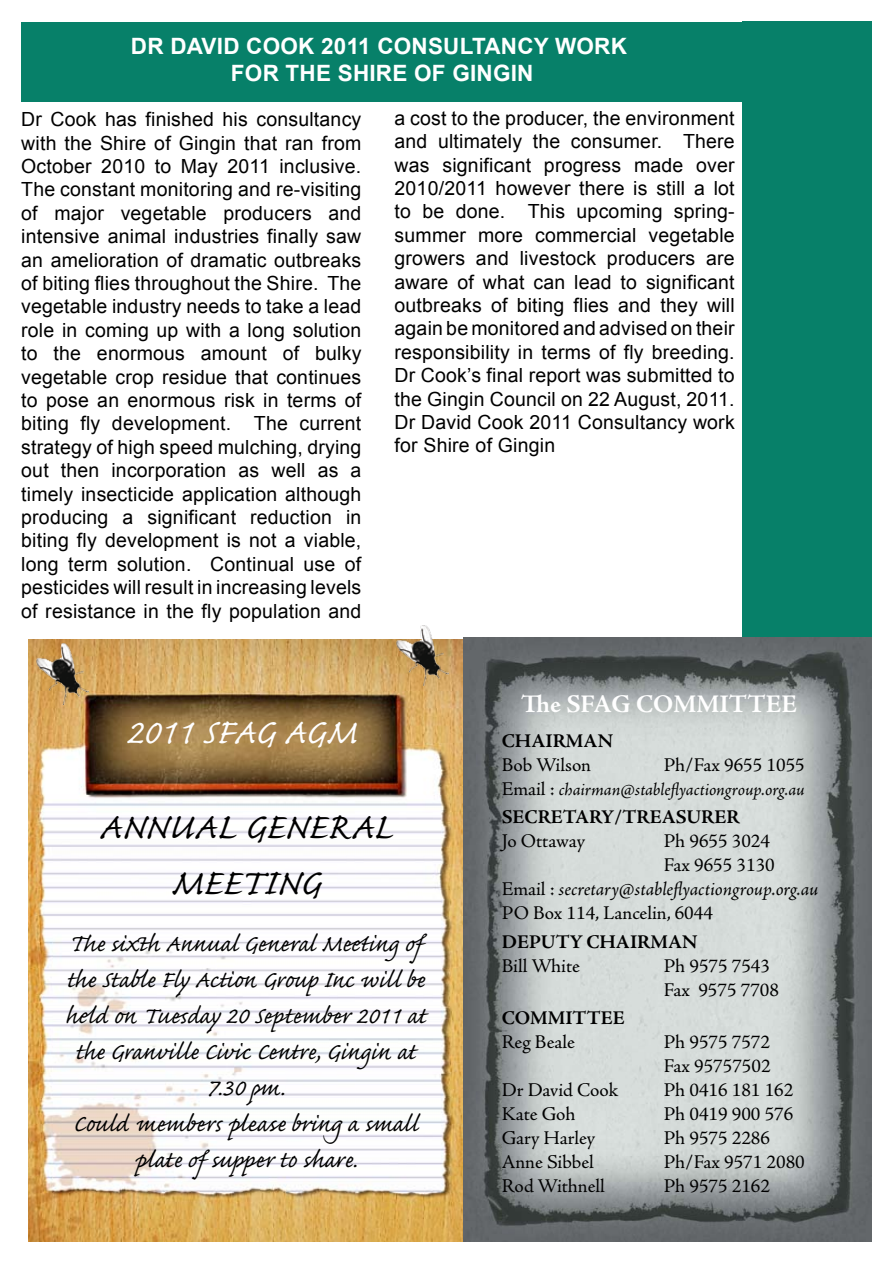
<style>
.page{position:relative;width:893px;height:1263px;background:#fff}
.page>*{position:absolute;margin:0;border:0;box-sizing:border-box;transform-origin:0 0}
.t1{font:46.5px/55.8px "Caflisch Script Pro";color:#000;text-align:center}
.t2{font:45px "Caflisch Script Pro";color:#fff}
.t3{font:30px/36px "Caflisch Script Pro";color:#000;text-align:center}
.t4{font:700 25.5px "Adobe Jenson Pro";color:#fff}
.t5{font:700 22.5px/27px "Arial";letter-spacing:.01em;color:#fff;text-align:center}
.t6{font:19.5px/23.4px "Arial";letter-spacing:.01em;color:#000;text-align:justify}
.t7{font:19.5px/24px "Adobe Jenson Pro";color:#000}
.t8{font:700 19.5px "Adobe Jenson Pro";color:#000}
.t9{font:italic 19.5px "Adobe Jenson Pro";letter-spacing:-.005em;color:#000}
.t10{font:italic 18px "Adobe Jenson Pro";letter-spacing:-.005em;color:#000}
.s1{font-style:normal;font-size:19.5px}
.s2{font-style:normal}
</style>
<div class="page">
<div style="left:21px;top:22px;width:732px;height:80px;background:#078069"></div>
<div style="left:742px;top:21px;width:130px;height:1221px;background:#078069"></div>
<img style="left:29px;top:640px;width:434px;height:602px">
<img style="left:463px;top:637px;width:409px;height:605px">
<img style="left:36px;top:643px;width:53px;height:61px">
<img style="left:395px;top:625px;width:53px;height:61px">
<p class="t5" style="left:131px;top:33px;width:498px">DR DAVID COOK 2011 CONSULTANCY WORK<br>FOR THE SHIRE OF GINGIN</p>
<p class="t6" style="left:21px;top:108px;width:342px">Dr Cook has finished his consultancy with the Shire of Gingin that ran from October 2010 to May 2011 inclusive.<br>The constant monitoring and re-visiting of major vegetable producers and intensive animal industries finally saw an amelioration of dramatic outbreaks of biting flies throughout the Shire. The vegetable industry needs to take a lead role in coming up with a long solution to the enormous amount of bulky vegetable crop residue that continues to pose an enormous risk in terms of biting fly development. The current strategy of high speed mulching, drying out then incorporation as well as a timely insecticide application although producing a significant reduction in biting fly development is not a viable, long term solution. Continual use of pesticides will result in increasing levels of resistance in the fly population and</p>
<p class="t6" style="left:395px;top:106px;width:342px">a cost to the producer, the environment and ultimately the consumer. There was significant progress made over 2010/2011 however there is still a lot to be done. This upcoming spring&shy;summer more commercial vegetable growers and livestock producers are aware of what can lead to significant outbreaks of biting flies and they will again be monitored and advised on their responsibility in terms of fly breeding.<br>Dr Cook’s final report was submitted to the Gingin Council on 22 August, 2011.<br>Dr David Cook 2011 Consultancy work for Shire of Gingin</p>
<h2 class="t2" style="left:126px;top:709px;width:232px">2011 SFAG AGM</h2>
<h1 class="t1" style="left:99px;top:803px;width:295px">ANNUAL GENERAL<br>MEETING</h1>
<h3 class="t3" style="left:65px;top:929px;width:363px">The sixth Annual General Meeting of the Stable Fly Action Group Inc will be held on Tuesday 20 September 2011 at the Granville Civic Centre, Gingin at<br>7.30 pm.<br>Could members please bring a small plate of supper to share.</h3>
<h3 class="t4" style="left:521px;top:689px;width:277px">The SFAG COMMITTEE</h3>
<p class="t8" style="left:502px;top:730px;width:113px">CHAIRMAN</p>
<p class="t7" style="left:502px;top:753px;width:91px">Bob Wilson</p>
<p class="t7" style="left:664px;top:753px;width:142px">Ph/Fax 9655 1055</p>
<p class="t10" style="left:502px;top:779px;width:304px"><span class="s1">Email :</span> chairman@stableflyactiongroup.org.au</p>
<p class="t8" style="left:502px;top:806px;width:239px">SECRETARY/TREASURER</p>
<p class="t7" style="left:502px;top:830px;width:85px">Jo Ottaway</p>
<p class="t7" style="left:664px;top:830px;width:108px">Ph 9655 3024</p>
<p class="t7" style="left:664px;top:854px;width:113px">Fax 9655 3130</p>
<p class="t9" style="left:502px;top:878px;width:318px"><span class="s2">Email :</span> secretary@stableflyactiongroup.org.au</p>
<p class="t7" style="left:502px;top:902px;width:213px">PO Box 114, Lancelin, 6044</p>
<p class="t8" style="left:502px;top:930px;width:197px">DEPUTY CHAIRMAN</p>
<p class="t7" style="left:502px;top:954px;width:79px">Bill White</p>
<p class="t7" style="left:664px;top:954px;width:117px">Ph 9575 7543<br>Fax 9575 7708</p>
<p class="t8" style="left:502px;top:1007px;width:124px">COMMITTEE</p>
<p class="t7" style="left:502px;top:1030px;width:75px">Reg Beale</p>
<p class="t7" style="left:664px;top:1030px;width:108px">Ph 9575 7572<br>Fax 95757502</p>
<p class="t7" style="left:502px;top:1078px;width:118px">Dr David Cook</p>
<p class="t7" style="left:664px;top:1078px;width:131px">Ph 0416 181 162</p>
<p class="t7" style="left:502px;top:1102px;width:75px">Kate Goh</p>
<p class="t7" style="left:664px;top:1102px;width:131px">Ph 0419 900 576</p>
<p class="t7" style="left:502px;top:1126px;width:95px">Gary Harley</p>
<p class="t7" style="left:664px;top:1126px;width:108px">Ph 9575 2286</p>
<p class="t7" style="left:502px;top:1150px;width:94px">Anne Sibbel</p>
<p class="t7" style="left:664px;top:1150px;width:142px">Ph/Fax 9571 2080</p>
<p class="t7" style="left:502px;top:1174px;width:105px">Rod Withnell</p>
<p class="t7" style="left:664px;top:1174px;width:108px">Ph 9575 2162</p>
</div>
